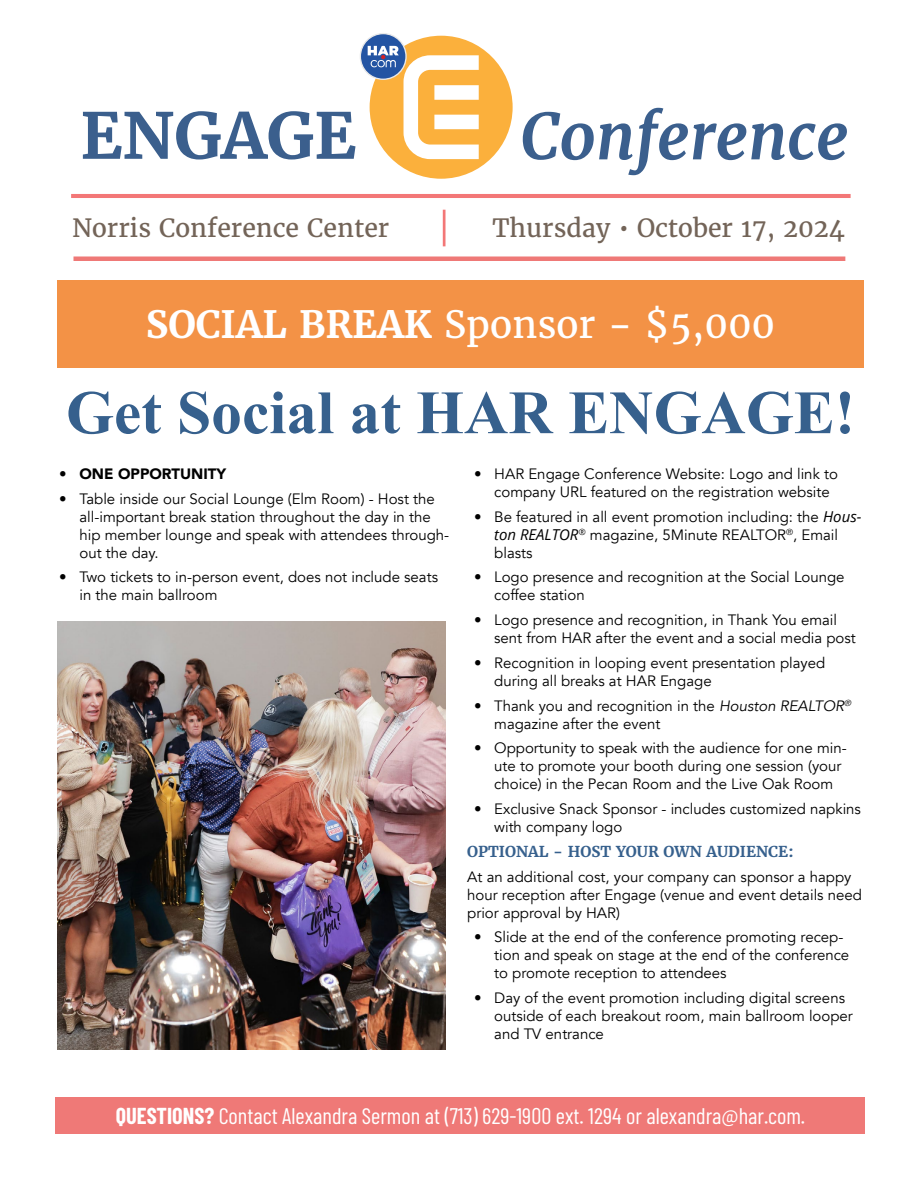
<style>
.page{position:relative;width:918px;height:1188px;background:#fff}
.page>*{position:absolute;margin:0;border:0;box-sizing:border-box;transform-origin:0 0}
.t1{font:italic 700 63.3px "Merriweather";color:#3b5f8d}
.t2{font:700 63.3px "Merriweather";color:#3b5f8d}
.t3{font:700 61.5px "Times New Roman";color:#36608d}
.t4{font:37.5px "Merriweather";color:#fff}
.t5{font:25.05px "Merriweather";color:#736458}
.t6{font:22.5px "Barlow Condensed";color:#fff}
.t7{font:15px/18px "Avenir";color:#000}
.t8{font:700 15px "Merriweather";color:#36608d}
.t9{font:900 15px "Avenir";color:#000}
.s1{font-weight:700}
.s2{font-family:"Open Sans";font-style:italic}
.s3{font-style:italic}
</style>
<div class="page">
<img style="left:57px;top:622px;width:389px;height:427px">
<div style="left:57px;top:280px;width:807px;height:88px;background:#f39246"></div>
<div style="left:370px;top:36px;width:143px;height:143px;background:#fbb03c;border-radius:50%"></div>
<svg style="left:360px;top:34px;width:46px;height:45px"></svg>
<div style="left:360px;top:33px;width:47px;height:47px;border:1px solid #e9e9e9;border-radius:50%"></div>
<svg style="left:368px;top:46px;width:111px;height:113px"></svg>
<hr style="left:71px;top:194px;width:780px;height:4px;background:#f37777">
<hr style="left:443px;top:210px;width:3px;height:36px;background:#f37777">
<div style="left:74px;top:256px;width:771px;height:5px;background:#ef7977"></div>
<div style="left:56px;top:1097px;width:810px;height:37px;background:#ef7977"></div>
<h1 class="t2" style="left:80px;top:95px;width:278px">ENGAGE</h1>
<h1 class="t1" style="left:520px;top:97px;width:330px">Conference</h1>
<h3 class="t5" style="left:72px;top:212px;width:319px">Norris Conference Center</h3>
<h3 class="t5" style="left:492px;top:212px;width:354px">Thursday • October 17, 2024</h3>
<h3 class="t4" style="left:146px;top:301px;width:631px"><span class="s1">SOCIAL BREAK</span> Sponsor - $5,000</h3>
<h2 class="t3" style="left:66px;top:370px;width:791px">Get Social at HAR ENGAGE!</h2>
<p class="t9" style="left:59px;top:461px;width:168px">• ONE OPPORTUNITY</p>
<p class="t7" style="left:80px;top:490px;width:371px;text-indent:-20px">• Table inside our Social Lounge (Elm Room) - Host the all-important break station throughout the day in the hip member lounge and speak with attendees through&shy;out the day.</p>
<p class="t7" style="left:80px;top:569px;width:360px;text-indent:-20px">• Two tickets to in-person event, does not include seats in the main ballroom</p>
<p class="t7" style="left:494px;top:465px;width:345px;text-indent:-20px">• HAR Engage Conference Website: Logo and link to company URL featured on the registration website</p>
<p class="t7" style="left:494px;top:508px;width:369px;text-indent:-20px">• Be featured in all event promotion including: the <span class="s2">Hous&shy;ton REALTOR</span><sup>®</sup> magazine, 5Minute REALTOR<sup>®</sup>, Email blasts</p>
<p class="t7" style="left:494px;top:569px;width:352px;text-indent:-20px">• Logo presence and recognition at the Social Lounge coffee station</p>
<p class="t7" style="left:494px;top:611px;width:363px;text-indent:-20px">• Logo presence and recognition, in Thank You email sent from HAR after the event and a social media post</p>
<p class="t7" style="left:494px;top:654px;width:333px;text-indent:-20px">• Recognition in looping event presentation played during all breaks at HAR Engage</p>
<p class="t7" style="left:494px;top:697px;width:358px;text-indent:-20px">• Thank you and recognition in the <span class="s3">Houston REALTOR</span><sup>® </sup>magazine after the event</p>
<p class="t7" style="left:494px;top:740px;width:354px;text-indent:-20px">• Opportunity to speak with the audience for one min&shy;ute to promote your booth during one session (your choice) in the Pecan Room and the Live Oak Room</p>
<p class="t7" style="left:494px;top:800px;width:368px;text-indent:-20px">• Exclusive Snack Sponsor - includes customized napkins with company logo</p>
<p class="t8" style="left:467px;top:842px;width:328px">OPTIONAL - HOST YOUR OWN AUDIENCE:</p>
<p class="t7" style="left:467px;top:868px;width:396px">At an additional cost, your company can sponsor a happy hour reception after Engage (venue and event details need prior approval by HAR)</p>
<p class="t7" style="left:494px;top:929px;width:357px;text-indent:-20px">• Slide at the end of the conference promoting recep&shy;tion and speak on stage at the end of the conference to promote reception to attendees</p>
<p class="t7" style="left:494px;top:989px;width:360px;text-indent:-20px">• Day of the event promotion including digital screens outside of each breakout room, main ballroom looper and TV entrance</p>
<h3 class="t6" style="left:116px;top:1099px;width:691px"><span class="s1">QUESTIONS?</span> Contact Alexandra Sermon at (713) 629-1900 ext. 1294 or alexandra@har.com.</h3>
</div>
